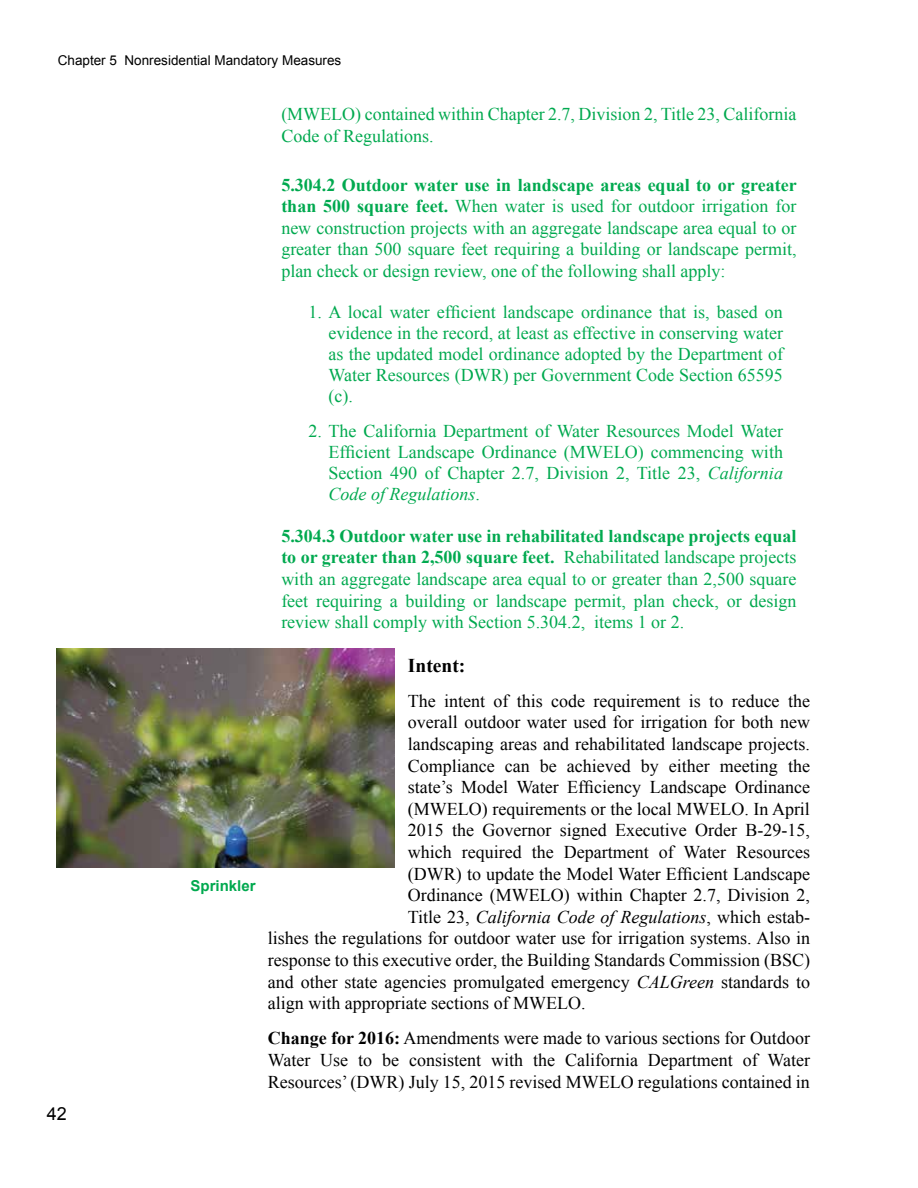
<style>
.page{position:relative;width:918px;height:1188px;background:#fff}
.page>*{position:absolute;margin:0;border:0;box-sizing:border-box;transform-origin:0 0}
.t1{font:700 19.5px "Times New Roman";color:#000}
.t2{font:18px/21.6px "Times New Roman";color:#00a94f;text-align:justify}
.t3{font:18px/21.6px "Times New Roman";color:#000;text-align:justify}
.t4{font:italic 18px "Times New Roman";color:#000}
.t5{font:18px "Arial";color:#000}
.t6{font:700 15px "Arial";color:#00a94f}
.t7{font:13.5px "Arial";color:#000}
.s1{font-weight:700}
.s2{font-style:italic}
.s3{font-style:normal}
</style>
<div class="page">
<img style="left:57px;top:649px;width:337px;height:219px">
<p class="t7" style="left:58px;top:52px;width:285px">Chapter 5 Nonresidential Mandatory Measures</p>
<p class="t5" style="left:47px;top:1102px;width:22px">42</p>
<p class="t6" style="left:191px;top:876px;width:67px">Sprinkler</p>
<p class="t2" style="left:281px;top:103px;width:517px">(MWELO) contained within Chapter 2.7, Division 2, Title 23, California<br>Code of Regulations.</p>
<p class="t2" style="left:281px;top:174px;width:517px"><span class="s1">5.304.2 Outdoor water use in landscape areas equal to or greater than 500 square feet.</span> When water is used for outdoor irrigation for new construction projects with an aggregate landscape area equal to or greater than 500 square feet requiring a building or landscape permit, plan check or design review, one of the following shall apply:</p>
<p class="t2" style="left:329px;top:302px;width:456px;line-height:21px;text-indent:-20px">1. A local water efficient landscape ordinance that is, based on evidence in the record, at least as effective in conserving water as the updated model ordinance adopted by the Department of Water Resources (DWR) per Government Code Section 65595 (c).</p>
<p class="t2" style="left:329px;top:420px;width:456px;line-height:21px;text-indent:-20px">2. The California Department of Water Resources Model Water Efficient Landscape Ordinance (MWELO) commencing with Section 490 of Chapter 2.7, Division 2, Title 23, <span class="s2">California Code of Regulations</span>.</p>
<p class="t2" style="left:281px;top:525px;width:517px"><span class="s1">5.304.3 Outdoor water use in rehabilitated landscape projects equal to or greater than 2,500 square feet.</span> Rehabilitated landscape projects with an aggregate landscape area equal to or greater than 2,500 square feet requiring a building or landscape permit, plan check, or design review shall comply with Section 5.304.2, items 1 or 2.</p>
<p class="t1" style="left:408px;top:652px;width:59px">Intent:</p>
<p class="t3" style="left:408px;top:690px;width:404px">The intent of this code requirement is to reduce the</p>
<p class="t3" style="left:408px;top:711px;width:404px">overall outdoor water used for irrigation for both new</p>
<p class="t3" style="left:408px;top:733px;width:404px">landscaping areas and rehabilitated landscape projects.</p>
<p class="t3" style="left:408px;top:755px;width:404px">Compliance can be achieved by either meeting the</p>
<p class="t3" style="left:408px;top:776px;width:404px">state’s Model Water Efficiency Landscape Ordinance</p>
<p class="t3" style="left:408px;top:798px;width:404px">(MWELO) requirements or the local MWELO. In April</p>
<p class="t3" style="left:408px;top:819px;width:404px">2015 the Governor signed Executive Order B-29-15,</p>
<p class="t3" style="left:408px;top:841px;width:404px">which required the Department of Water Resources</p>
<p class="t3" style="left:408px;top:863px;width:404px">(DWR) to update the Model Water Efficient Landscape</p>
<p class="t3" style="left:408px;top:884px;width:404px">Ordinance (MWELO) within Chapter 2.7, Division 2,</p>
<p class="t4" style="left:408px;top:904px;width:404px"><span class="s3">Title 23,</span> California Code of Regulations<span class="s3">, which estab-</span></p>
<p class="t3" style="left:268px;top:927px;width:544px">lishes the regulations for outdoor water use for irrigation systems. Also in</p>
<p class="t3" style="left:268px;top:949px;width:544px">response to this executive order, the Building Standards Commission (BSC)</p>
<p class="t3" style="left:268px;top:971px;width:544px">and other state agencies promulgated emergency <span class="s2">CALGreen</span> standards to</p>
<p class="t3" style="left:268px;top:992px;width:319px">align with appropriate sections of MWELO.</p>
<p class="t3" style="left:268px;top:1027px;width:544px"><span class="s1">Change for 2016:</span> Amendments were made to various sections for Outdoor Water Use to be consistent with the California Department of Water Resources’ (DWR) July 15, 2015 revised MWELO regulations contained in</p>
</div>
